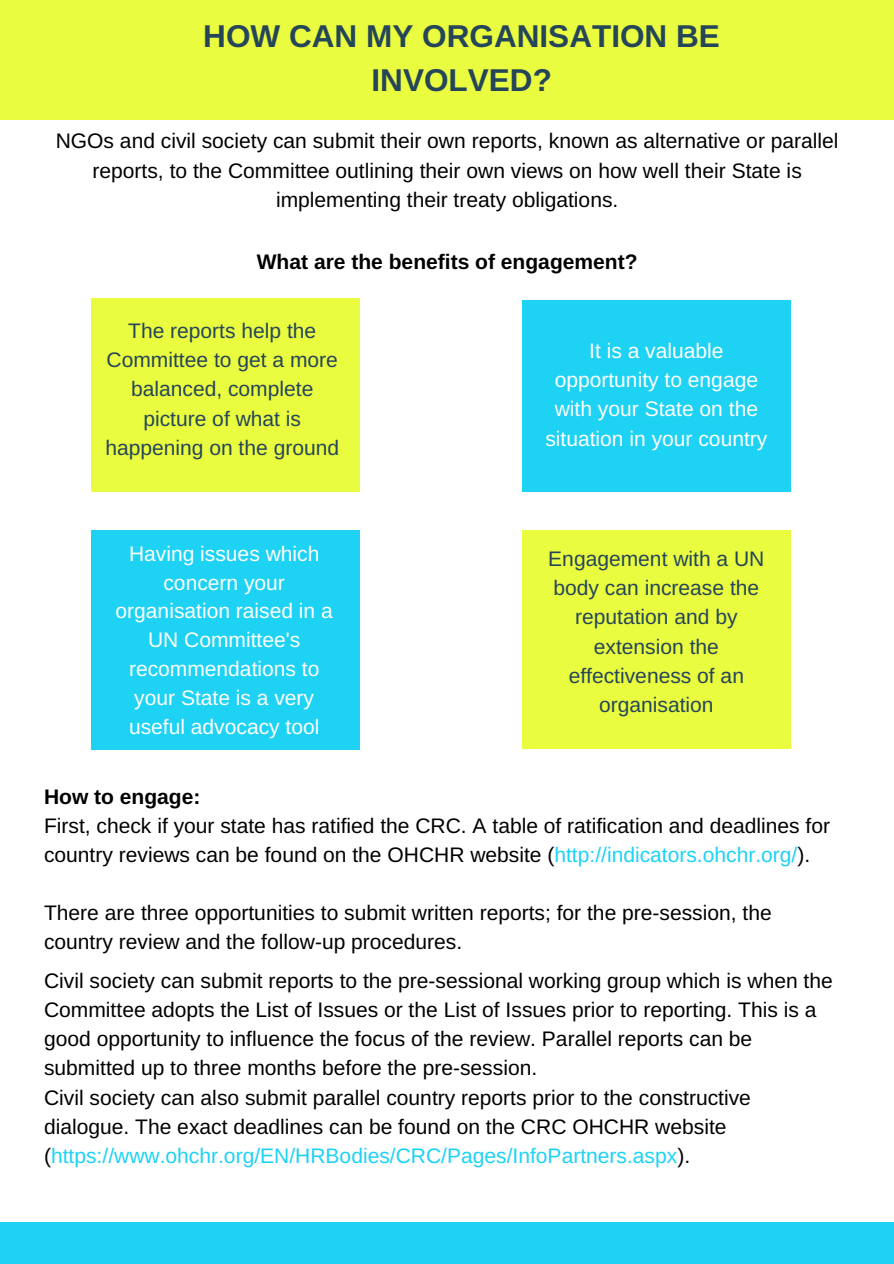
<style>
.page{position:relative;width:894px;height:1264px;background:#fff}
.page>*{position:absolute;margin:0;border:0;box-sizing:border-box;transform-origin:0 0}
.t1{font:700 31.5px/44px "Arimo";color:#254558;text-align:center}
.t2{font:21px/29.2px "Arimo";color:#000}
.t3{font:21px/28.8px "Arimo";color:#fff;text-align:center}
.t4{font:21px/29.2px "Arimo";color:#254558;text-align:center}
.t5{font:700 21px "Arimo";color:#000}
.s1{color:#1ed2f4}
</style>
<div class="page">
<div style="left:0;top:0;width:893px;height:119px;background:#eafc40"></div>
<div style="left:92px;top:298px;width:268px;height:194px;background:#eafc40"></div>
<div style="left:522px;top:300px;width:268px;height:192px;background:#1ed2f4"></div>
<div style="left:92px;top:530px;width:268px;height:220px;background:#1ed2f4"></div>
<div style="left:522px;top:530px;width:268px;height:218px;background:#eafc40"></div>
<div style="left:0;top:1222px;width:893px;height:41px;background:#1ed2f4"></div>
<h1 class="t1" style="left:203px;top:14px;width:518px">HOW CAN MY ORGANISATION BE<br>INVOLVED?</h1>
<p class="t2" style="left:56px;top:126px;width:784px;text-align:center">NGOs and civil society can submit their own reports, known as alternative or parallel reports, to the Committee outlining their own views on how well their State is implementing their treaty obligations.</p>
<p class="t5" style="left:257px;top:250px;width:382px">What are the benefits of engagement?</p>
<p class="t4" style="left:105px;top:316px;width:235px">The reports help the<br>Committee to get a more balanced, complete picture of what is happening on the ground</p>
<p class="t3" style="left:545px;top:336px;width:223px;line-height:29.2px">It is a valuable opportunity to engage with your State on the situation in your country</p>
<p class="t3" style="left:115px;top:539px;width:219px">Having issues which concern your organisation raised in a<br>UN Committee's recommendations to your State is a very useful advocacy tool</p>
<p class="t4" style="left:548px;top:544px;width:218px">Engagement with a UN body can increase the reputation and by extension the effectiveness of an organisation</p>
<p class="t5" style="left:44px;top:785px;width:158px">How to engage:</p>
<p class="t2" style="left:44px;top:811px;width:787px;line-height:28.8px">First, check if your state has ratified the CRC. A table of ratification and deadlines for country reviews can be found on the OHCHR website (<span class="s1">http://indicators.ohchr.org/</span>).</p>
<p class="t2" style="left:44px;top:898px;width:729px;line-height:28.8px">There are three opportunities to submit written reports; for the pre-session, the country review and the follow-up procedures.</p>
<p class="t2" style="left:44px;top:965px;width:790px">Civil society can submit reports to the pre-sessional working group which is when the Committee adopts the List of Issues or the List of Issues prior to reporting. This is a good opportunity to influence the focus of the review. Parallel reports can be submitted up to three months before the pre-session.<br>Civil society can also submit parallel country reports prior to the constructive dialogue. The exact deadlines can be found on the CRC OHCHR website (<span class="s1">https://www.ohchr.org/EN/HRBodies/CRC/Pages/InfoPartners.aspx</span>).</p>
</div>
